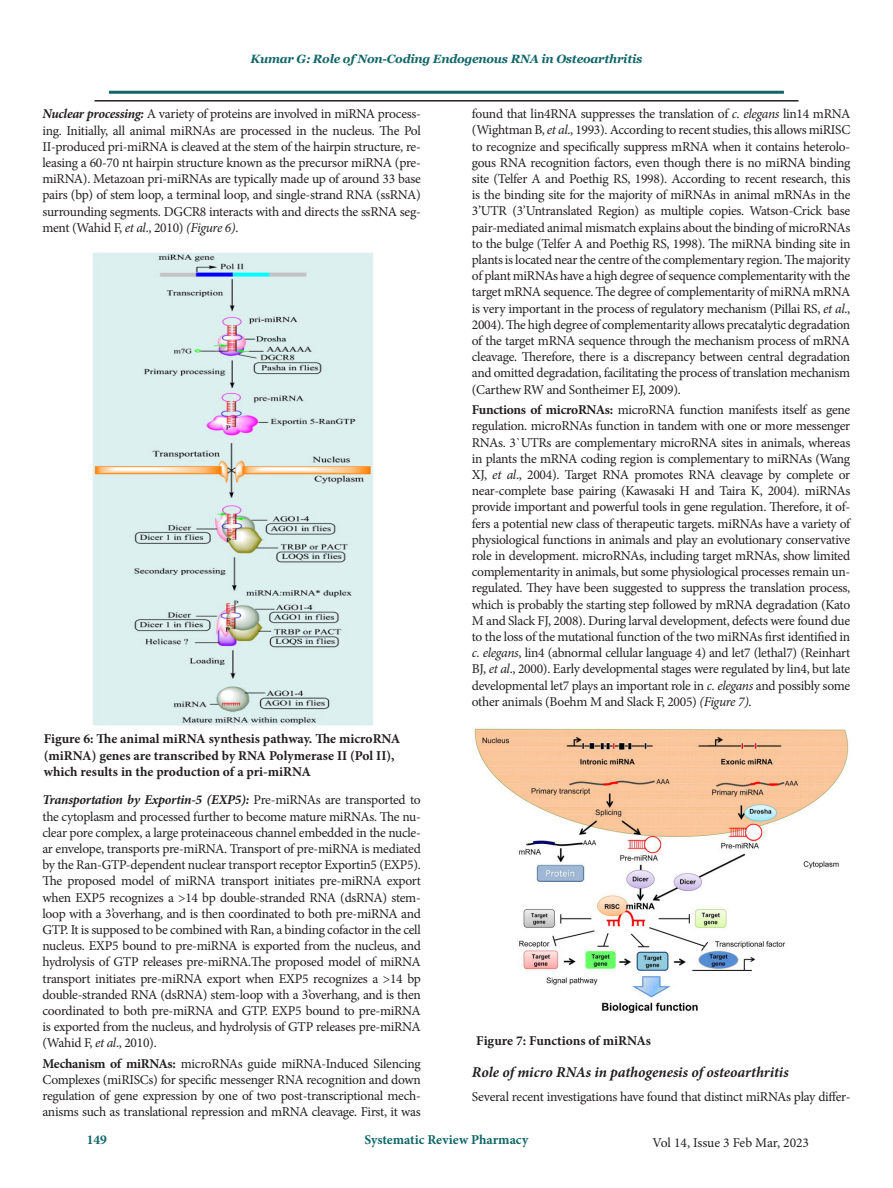
<style>
.page{position:relative;width:893px;height:1188px;background:#fff}
.page>*{position:absolute;margin:0;border:0;box-sizing:border-box;transform-origin:0 0}
.t1{font:italic 700 15px "Minion Pro";letter-spacing:-.005em;color:#231f20}
.t2{font:13.5px/16.2px "Minion Pro";letter-spacing:-.02em;color:#231f20;text-align:justify}
.t3{font:700 13.5px/16.2px "Minion Pro";color:#231f20}
.t4{font:700 13.5px "Minion Pro";color:#106667}
.t5{font:italic 700 12px "Georgia";letter-spacing:-.02em;color:#106667}
.s1{font-weight:700;font-style:italic}
.s2{font-style:italic}
.s3{font-weight:700}
</style>
<div class="page">
<hr style="left:109px;top:91px;width:675px;height:3px;background:#106667">
<hr style="left:94px;top:100px;width:704px;height:2px;background:#231f20">
<img style="left:93px;top:252px;width:280px;height:473px">
<img style="left:472px;top:728px;width:377px;height:286px">
<p class="t5" style="left:251px;top:51px;width:393px">Kumar G: Role of Non-Coding Endogenous RNA in Osteoarthritis</p>
<p class="t2" style="left:42px;top:106px;width:380px"><span class="s1">Nuclear processing:</span> A variety of proteins are involved in miRNA process&shy;ing. Initially, all animal miRNAs are processed in the nucleus. The Pol II-produced pri-miRNA is cleaved at the stem of the hairpin structure, re&shy;leasing a 60-70 nt hairpin structure known as the precursor miRNA (pre&shy;miRNA). Metazoan pri-miRNAs are typically made up of around 33 base pairs (bp) of stem loop, a terminal loop, and single-strand RNA (ssRNA) surrounding segments. DGCR8 interacts with and directs the ssRNA seg&shy;ment (Wahid F, <span class="s2">et al</span>., 2010) <span class="s2">(Figure 6)</span>.</p>
<p class="t3" style="left:44px;top:731px;width:358px">Figure 6: The animal miRNA synthesis pathway. The microRNA (miRNA) genes are transcribed by RNA Polymerase II (Pol II), which results in the production of a pri-miRNA</p>
<p class="t2" style="left:42px;top:792px;width:380px"><span class="s1">Transportation by Exportin-5 (EXP5):</span> Pre-miRNAs are transported to the cytoplasm and processed further to become mature miRNAs. The nu&shy;clear pore complex, a large proteinaceous channel embedded in the nucle&shy;ar envelope, transports pre-miRNA. Transport of pre-miRNA is mediated by the Ran-GTP-dependent nuclear transport receptor Exportin5 (EXP5).<br>The proposed model of miRNA transport initiates pre-miRNA export when EXP5 recognizes a &gt;14 bp double-stranded RNA (dsRNA) stem&shy;loop with a 3’overhang, and is then coordinated to both pre-miRNA and GTP. It is supposed to be combined with Ran, a binding cofactor in the cell nucleus. EXP5 bound to pre-miRNA is exported from the nucleus, and hydrolysis of GTP releases pre-miRNA.The proposed model of miRNA transport initiates pre-miRNA export when EXP5 recognizes a &gt;14 bp double-stranded RNA (dsRNA) stem-loop with a 3’overhang, and is then coordinated to both pre-miRNA and GTP. EXP5 bound to pre-miRNA is exported from the nucleus, and hydrolysis of GTP releases pre-miRNA (Wahid F, <span class="s2">et al</span>., 2010).</p>
<p class="t2" style="left:42px;top:1056px;width:380px"><span class="s3">Mechanism of miRNAs:</span> microRNAs guide miRNA-Induced Silencing Complexes (miRISCs) for specific messenger RNA recognition and down regulation of gene expression by one of two post-transcriptional mech&shy;anisms such as translational repression and mRNA cleavage. First, it was</p>
<p class="t2" style="left:472px;top:106px;width:380px">found that lin4RNA suppresses the translation of <span class="s2">c. elegans</span> lin14 mRNA (Wightman B, <span class="s2">et al</span>., 1993). According to recent studies, this allows miRISC to recognize and specifically suppress mRNA when it contains heterolo&shy;gous RNA recognition factors, even though there is no miRNA binding site (Telfer A and Poethig RS, 1998). According to recent research, this is the binding site for the majority of miRNAs in animal mRNAs in the 3’UTR (3’Untranslated Region) as multiple copies. Watson-Crick base pair-mediated animal mismatch explains about the binding of microRNAs to the bulge (Telfer A and Poethig RS, 1998). The miRNA binding site in plants is located near the centre of the complementary region. The majority of plant miRNAs have a high degree of sequence complementarity with the target mRNA sequence. The degree of complementarity of miRNA mRNA is very important in the process of regulatory mechanism (Pillai RS, <span class="s2">et al</span>., 2004). The high degree of complementarity allows precatalytic degradation of the target mRNA sequence through the mechanism process of mRNA cleavage. Therefore, there is a discrepancy between central degradation and omitted degradation, facilitating the process of translation mechanism (Carthew RW and Sontheimer EJ, 2009).</p>
<p class="t2" style="left:472px;top:402px;width:380px"><span class="s3">Functions of microRNAs:</span> microRNA function manifests itself as gene regulation. microRNAs function in tandem with one or more messenger RNAs. 3`UTRs are complementary microRNA sites in animals, whereas in plants the mRNA coding region is complementary to miRNAs (Wang XJ, <span class="s2">et al</span>., 2004). Target RNA promotes RNA cleavage by complete or near-complete base pairing (Kawasaki H and Taira K, 2004). miRNAs provide important and powerful tools in gene regulation. Therefore, it of&shy;fers a potential new class of therapeutic targets. miRNAs have a variety of physiological functions in animals and play an evolutionary conservative role in development. microRNAs, including target mRNAs, show limited complementarity in animals, but some physiological processes remain un&shy;regulated. They have been suggested to suppress the translation process, which is probably the starting step followed by mRNA degradation (Kato M and Slack FJ, 2008). During larval development, defects were found due to the loss of the mutational function of the two miRNAs first identified in <span class="s2">c. elegans</span>, lin4 (abnormal cellular language 4) and let7 (lethal7) (Reinhart BJ, <span class="s2">et al</span>., 2000). Early developmental stages were regulated by lin4, but late developmental let7 plays an important role in <span class="s2">c. elegans</span> and possibly some other animals (Boehm M and Slack F, 2005) <span class="s2">(Figure 7)</span>.</p>
<p class="t3" style="left:476px;top:1032px;width:176px">Figure 7: Functions of miRNAs</p>
<p class="t1" style="left:472px;top:1062px;width:318px">Role of micro RNAs in pathogenesis of osteoarthritis</p>
<p class="t2" style="left:472px;top:1089px;width:380px">Several recent investigations have found that distinct miRNAs play differ-</p>
<p class="t4" style="left:87px;top:1130px;width:22px">149</p>
<p class="t4" style="left:365px;top:1130px;width:165px">Systematic Review Pharmacy</p>
<p class="t2" style="left:653px;top:1134px;width:158px">Vol 14, Issue 3 Feb Mar, 2023</p>
</div>
